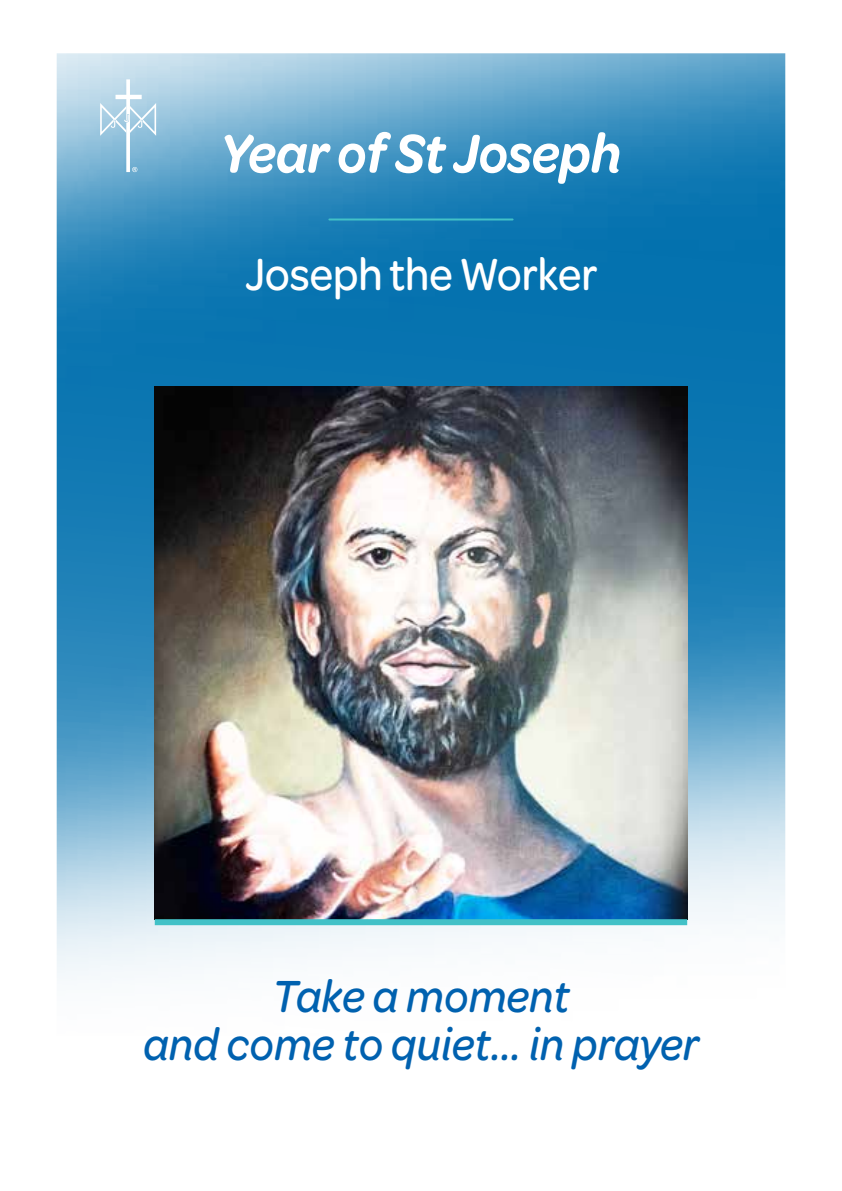
<style>
.page{position:relative;width:842px;height:1191px;background:#fff}
.page>*{position:absolute;margin:0;border:0;box-sizing:border-box;transform-origin:0 0}
.t1{font:italic 600 58px "Omnes";color:#fff;scale:.9 1}
.t2{font:italic 500 48px/48px "Omnes";letter-spacing:.01em;color:#0061af;text-align:center;scale:.9 1}
.t3{font:500 48px "Omnes";color:#fff;scale:.9 1}
</style>
<div class="page">
<img style="left:56px;top:53px;width:730px;height:927px">
<p class="t1" style="left:221px;top:115px;width:446px">Year of St Joseph</p>
<p class="t3" style="left:245px;top:241px;width:393px">Joseph the Worker</p>
<p class="t2" style="left:143px;top:969px;width:619px">Take a moment<br>and come to quiet... in prayer</p>
</div>
